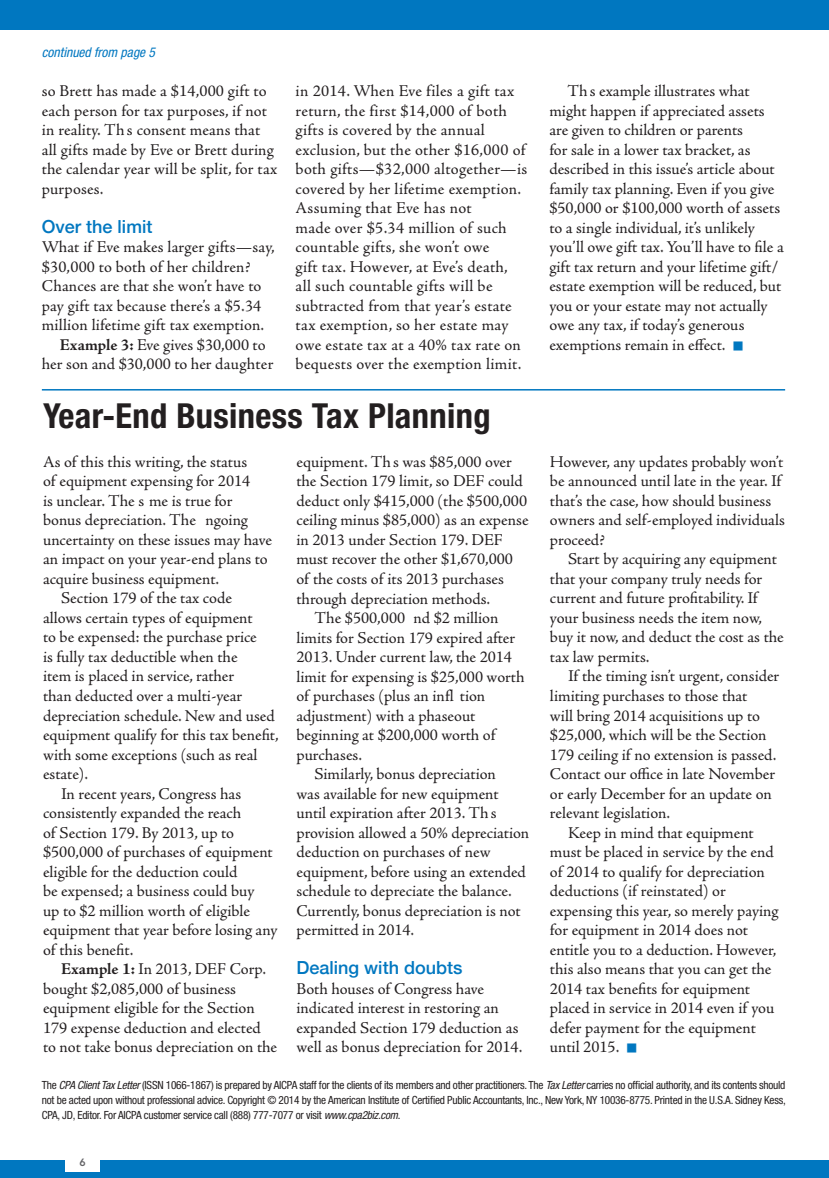
<style>
.page{position:relative;width:829px;height:1178px;background:#fff}
.page>*{position:absolute;margin:0;border:0;box-sizing:border-box;transform-origin:0 0}
.t1{font:700 condensed 34.5px "Helvetica Neue";letter-spacing:.01em;color:#231f20}
.t2{font:500 18px "Helvetica Neue";color:#0077c0}
.t3{font:16.5px/19.5px "Adobe Jenson Pro";color:#231f20}
.t4{font:italic condensed 13.5px "Helvetica Neue";color:#0077c0}
.t5{font:condensed 11.25px/15px "Helvetica Neue";letter-spacing:-.02em;color:#231f20;text-align:justify}
.t6{font:800 10.5px "Avenir";color:#636366}
.s1{font-weight:700}
.s2{font-style:italic}
</style>
<div class="page">
<div style="left:0;top:0;width:828px;height:30px;background:#0077c0"></div>
<div style="left:0;top:1159px;width:828px;height:18px;background:#0077c0"></div>
<div style="left:65px;top:1152px;width:35px;height:19px;background:#fff"></div>
<hr style="left:42px;top:389px;width:742px;height:1px;background:#0077c0">
<p class="t4" style="left:42px;top:44px;width:115px">continued from page 5</p>
<p class="t3" style="left:42px;top:81px;width:237px">so Brett has made a $14,000 gift to each person for tax purposes, if not in reality. Th s consent means that all gifts made by Eve or Brett during the calendar year will be split, for tax purposes.</p>
<p class="t2" style="left:42px;top:212px;width:112px">Over the limit</p>
<p class="t3" style="left:42px;top:237px;width:234px">What if Eve makes larger gifts—say,</p>
<p class="t3" style="left:42px;top:257px;width:210px">$30,000 to both of her children?</p>
<p class="t3" style="left:42px;top:276px;width:221px">Chances are that she won’t have to</p>
<p class="t3" style="left:42px;top:296px;width:221px">pay gift tax because there’s a $5.34</p>
<p class="t3" style="left:42px;top:315px;width:224px">million lifetime gift tax exemption.</p>
<p class="t3" style="left:60px;top:335px;width:207px"><span class="s1">Example 3:</span> Eve gives $30,000 to</p>
<p class="t3" style="left:42px;top:354px;width:233px">her son and $30,000 to her daughter</p>
<p class="t3" style="left:295px;top:81px;width:233px">in 2014. When Eve files a gift tax return, the first $14,000 of both gifts is covered by the annual exclusion, but the other $16,000 of both gifts—$32,000 altogether—is covered by her lifetime exemption.<br>Assuming that Eve has not<br>made over $5.34 million of such countable gifts, she won’t owe<br>gift tax. However, at Eve’s death,<br>all such countable gifts will be subtracted from that year’s estate tax exemption, so her estate may owe estate tax at a 40% tax rate on bequests over the exemption limit.</p>
<p class="t3" style="left:549px;top:81px;width:236px;text-indent:18px">Th s example illustrates what might happen if appreciated assets are given to children or parents<br>for sale in a lower tax bracket, as described in this issue’s article about family tax planning. Even if you give $50,000 or $100,000 worth of assets to a single individual, it’s unlikely you’ll owe gift tax. You’ll have to file a gift tax return and your lifetime gift/ estate exemption will be reduced, but you or your estate may not actually owe any tax, if today’s generous exemptions remain in effect.</p>
<h1 class="t1" style="left:43px;top:395px;width:449px">Year-End Business Tax Planning</h1>
<p class="t3" style="left:43px;top:452px;width:205px">As of this this writing, the status</p>
<p class="t3" style="left:43px;top:471px;width:209px">of equipment expensing for 2014</p>
<p class="t3" style="left:43px;top:491px;width:191px">is unclear. The s me is true for</p>
<p class="t3" style="left:43px;top:510px;width:206px">bonus depreciation. The ngoing</p>
<p class="t3" style="left:43px;top:530px;width:230px">uncertainty on these issues may have</p>
<p class="t3" style="left:43px;top:549px;width:226px">an impact on your year-end plans to</p>
<p class="t3" style="left:43px;top:569px;width:178px">acquire business equipment.</p>
<p class="t3" style="left:61px;top:588px;width:172px">Section 179 of the tax code</p>
<p class="t3" style="left:43px;top:608px;width:211px">allows certain types of equipment</p>
<p class="t3" style="left:43px;top:627px;width:215px">to be expensed: the purchase price</p>
<p class="t3" style="left:43px;top:647px;width:196px">is fully tax deductible when the</p>
<p class="t3" style="left:43px;top:666px;width:192px">item is placed in service, rather</p>
<p class="t3" style="left:43px;top:686px;width:201px">than deducted over a multi-year</p>
<p class="t3" style="left:43px;top:705px;width:233px">depreciation schedule. New and used</p>
<p class="t3" style="left:43px;top:725px;width:237px">equipment qualify for this tax benefit,</p>
<p class="t3" style="left:43px;top:744px;width:216px">with some exceptions (such as real</p>
<p class="t3" style="left:43px;top:764px;width:46px">estate).</p>
<p class="t3" style="left:61px;top:783px;width:182px">In recent years, Congress has</p>
<p class="t3" style="left:43px;top:803px;width:199px">consistently expanded the reach</p>
<p class="t3" style="left:43px;top:822px;width:192px">of Section 179. By 2013, up to</p>
<p class="t3" style="left:43px;top:842px;width:231px">$500,000 of purchases of equipment</p>
<p class="t3" style="left:43px;top:861px;width:196px">eligible for the deduction could</p>
<p class="t3" style="left:43px;top:881px;width:213px">be expensed; a business could buy</p>
<p class="t3" style="left:43px;top:900px;width:208px">up to $2 million worth of eligible</p>
<p class="t3" style="left:43px;top:920px;width:236px">equipment that year before losing any</p>
<p class="t3" style="left:43px;top:939px;width:92px">of this benefit.</p>
<p class="t3" style="left:61px;top:959px;width:206px"><span class="s1">Example 1:</span> In 2013, DEF Corp.</p>
<p class="t3" style="left:43px;top:978px;width:194px">bought $2,085,000 of business</p>
<p class="t3" style="left:43px;top:998px;width:213px">equipment eligible for the Section</p>
<p class="t3" style="left:43px;top:1017px;width:219px">179 expense deduction and elected</p>
<p class="t3" style="left:43px;top:1037px;width:235px">to not take bonus depreciation on the</p>
<p class="t3" style="left:296px;top:452px;width:217px">equipment. Th s was $85,000 over</p>
<p class="t3" style="left:296px;top:471px;width:227px">the Section 179 limit, so DEF could</p>
<p class="t3" style="left:296px;top:491px;width:232px">deduct only $415,000 (the $500,000</p>
<p class="t3" style="left:296px;top:510px;width:233px">ceiling minus $85,000) as an expense</p>
<p class="t3" style="left:296px;top:530px;width:208px">in 2013 under Section 179. DEF</p>
<p class="t3" style="left:296px;top:549px;width:218px">must recover the other $1,670,000</p>
<p class="t3" style="left:296px;top:569px;width:209px">of the costs of its 2013 purchases</p>
<p class="t3" style="left:296px;top:588px;width:195px">through depreciation methods.</p>
<p class="t3" style="left:314px;top:608px;width:185px">The $500,000 nd $2 million</p>
<p class="t3" style="left:296px;top:627px;width:220px">limits for Section 179 expired after</p>
<p class="t3" style="left:296px;top:647px;width:217px">2013. Under current law, the 2014</p>
<p class="t3" style="left:296px;top:666px;width:229px">limit for expensing is $25,000 worth</p>
<p class="t3" style="left:296px;top:686px;width:190px">of purchases (plus an infl tion</p>
<p class="t3" style="left:296px;top:705px;width:180px">adjustment) with a phaseout</p>
<p class="t3" style="left:296px;top:725px;width:200px">beginning at $200,000 worth of</p>
<p class="t3" style="left:296px;top:744px;width:67px">purchases.</p>
<p class="t3" style="left:314px;top:764px;width:183px">Similarly, bonus depreciation</p>
<p class="t3" style="left:296px;top:783px;width:203px">was available for new equipment</p>
<p class="t3" style="left:296px;top:803px;width:202px">until expiration after 2013. Th s</p>
<p class="t3" style="left:296px;top:822px;width:234px">provision allowed a 50% depreciation</p>
<p class="t3" style="left:296px;top:842px;width:196px">deduction on purchases of new</p>
<p class="t3" style="left:296px;top:862px;width:231px">equipment, before using an extended</p>
<p class="t3" style="left:296px;top:881px;width:216px">schedule to depreciate the balance.</p>
<p class="t3" style="left:296px;top:901px;width:226px">Currently, bonus depreciation is not</p>
<p class="t3" style="left:296px;top:920px;width:119px">permitted in 2014.</p>
<p class="t2" style="left:296px;top:953px;width:167px">Dealing with doubts</p>
<p class="t3" style="left:296px;top:978px;width:227px">Both houses of Congress have indicated interest in restoring an expanded Section 179 deduction as well as bonus depreciation for 2014.</p>
<p class="t3" style="left:549px;top:452px;width:236px">However, any updates probably won’t be announced until late in the year. If that’s the case, how should business owners and self-employed individuals proceed?</p>
<p class="t3" style="left:549px;top:549px;width:235px;text-indent:18px">Start by acquiring any equipment that your company truly needs for current and future profitability. If your business needs the item now, buy it now, and deduct the cost as the tax law permits.</p>
<p class="t3" style="left:567px;top:666px;width:213px">If the timing isn’t urgent, consider</p>
<p class="t3" style="left:549px;top:686px;width:199px">limiting purchases to those that</p>
<p class="t3" style="left:549px;top:705px;width:211px">will bring 2014 acquisitions up to</p>
<p class="t3" style="left:549px;top:725px;width:218px">$25,000, which will be the Section</p>
<p class="t3" style="left:549px;top:744px;width:228px">179 ceiling if no extension is passed.</p>
<p class="t3" style="left:549px;top:764px;width:226px">Contact our office in late November</p>
<p class="t3" style="left:549px;top:783px;width:223px">or early December for an update on</p>
<p class="t3" style="left:549px;top:803px;width:122px">relevant legislation.</p>
<p class="t3" style="left:567px;top:822px;width:187px">Keep in mind that equipment</p>
<p class="t3" style="left:549px;top:842px;width:225px">must be placed in service by the end</p>
<p class="t3" style="left:549px;top:861px;width:216px">of 2014 to qualify for depreciation</p>
<p class="t3" style="left:549px;top:881px;width:177px">deductions (if reinstated) or</p>
<p class="t3" style="left:549px;top:900px;width:230px">expensing this year, so merely paying</p>
<p class="t3" style="left:549px;top:920px;width:199px">for equipment in 2014 does not</p>
<p class="t3" style="left:549px;top:939px;width:228px">entitle you to a deduction. However,</p>
<p class="t3" style="left:549px;top:959px;width:223px">this also means that you can get the</p>
<p class="t3" style="left:549px;top:978px;width:201px">2014 tax benefits for equipment</p>
<p class="t3" style="left:549px;top:998px;width:226px">placed in service in 2014 even if you</p>
<p class="t3" style="left:549px;top:1017px;width:207px">defer payment for the equipment</p>
<p class="t3" style="left:549px;top:1037px;width:71px">until 2015.</p>
<p class="t5" style="left:42px;top:1077px;width:745px">The <span class="s2">CPA Client Tax Letter</span> (ISSN 1066-1867) is prepared by AICPA staff for the clients of its members and other practitioners. The <span class="s2">Tax Letter</span> carries no official authority, and its contents should not be acted upon without professional advice. Copyright © 2014 by the American Institute of Certified Public Accountants, Inc., New York, NY 10036-8775. Printed in the U.S.A. Sidney Kess, CPA, JD, Editor. For AICPA customer service call (888) 777-7077 or visit <span class="s2">www.cpa2biz.com</span>.</p>
<p class="t6" style="left:79px;top:1155px;width:8px">6</p>
</div>
